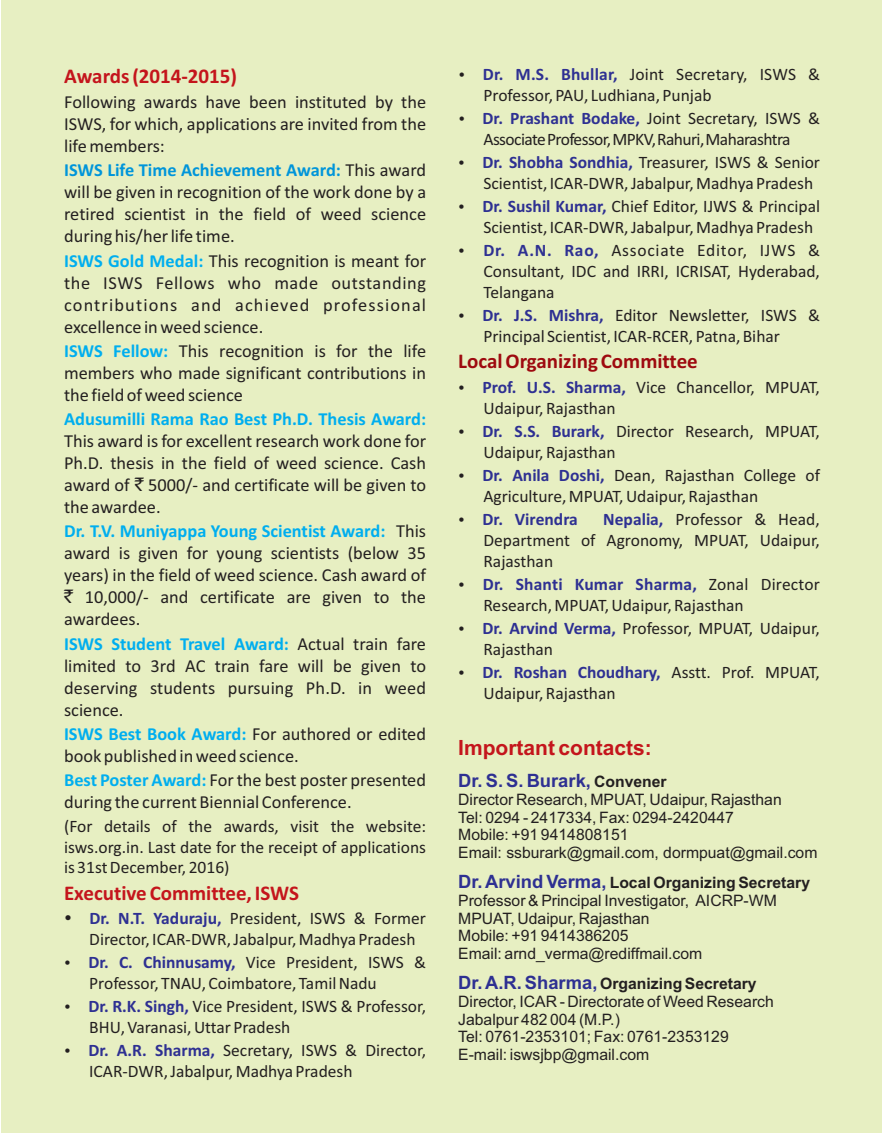
<style>
.page{position:relative;width:882px;height:1134px;background:#fff}
.page>*{position:absolute;margin:0;border:0;box-sizing:border-box;transform-origin:0 0}
.t1{font:700 21px "Calibri";color:#c4151c}
.t2{font:700 21px "Calibri";color:#9e0a0f}
.t3{font:700 21px "Arial";color:#c4151c}
.t4{font:18.38px/22.1px "Calibri";color:#231f20;text-align:justify}
.t5{font:700 18.38px "Calibri";color:#00aeef}
.t6{font:700 18.38px "Arial";color:#2e3092}
.t7{font:17.5px/21px "Calibri";color:#231f20}
.t8{font:17.5px/21px "Calibri";letter-spacing:-.035em;color:#231f20;text-align:center}
.t9{font:700 17.5px "Calibri";color:#2e3092}
.t10{font:15.75px/17.7px "Arial";color:#231f20}
.s1{font-weight:700;color:#0095da}
.s2{font-weight:700;color:#00aeef}
.s3{font-family:"Rupee Foradian"}
.s4{font-weight:700;color:#2e3092}
.s5{color:#231f20}
.s6{font-size:15.75px;color:#231f20}
.s7{font-weight:700;font-size:18.38px;color:#2e3092}
.s8{font-weight:700}
</style>
<div class="page">
<div style="left:1px;top:0;width:881px;height:1133px;background:#e7efc2"></div>
<p class="t1" style="left:64px;top:67px;width:174px">Awards (2014‐2015)</p>
<p class="t4" style="left:64px;top:92px;width:364px">Following awards have been instituted by the ISWS, for which, applications are invited from the life members:</p>
<p class="t4" style="left:64px;top:161px;width:364px"><span class="s1">ISWS Life Time Achievement Award:</span> This award will be given in recognition of the work done by a retired scientist in the field of weed science during his/her life time.</p>
<p class="t4" style="left:64px;top:251px;width:364px"><span class="s2">ISWS Gold Medal:</span> This recognition is meant for the ISWS Fellows who made outstanding contributions and achieved professional excellence in weed science.</p>
<p class="t4" style="left:64px;top:341px;width:364px"><span class="s2">ISWS Fellow:</span> This recognition is for the life members who made significant contributions in the field of weed science</p>
<p class="t5" style="left:64px;top:411px;width:364px">Adusumilli Rama Rao Best Ph.D. Thesis Award:</p>
<p class="t4" style="left:64px;top:431px;width:364px">This award is for excellent research work done for Ph.D. thesis in the field of weed science. Cash award of <span class="s3">`</span> 5000/‐ and certificate will be given to the awardee.</p>
<p class="t4" style="left:64px;top:522px;width:364px"><span class="s2">Dr. T.V. Muniyappa Young Scientist Award:</span> This award is given for young scientists (below 35 years) in the field of weed science. Cash award of <span class="s3">`</span> 10,000/‐ and certificate are given to the awardees.</p>
<p class="t4" style="left:64px;top:634px;width:364px"><span class="s2">ISWS Student Travel Award:</span> Actual train fare limited to 3rd AC train fare will be given to deserving students pursuing Ph.D. in weed science.</p>
<p class="t4" style="left:64px;top:724px;width:364px"><span class="s2">ISWS Best Book Award:</span> For authored or edited book published in weed science.</p>
<p class="t4" style="left:64px;top:771px;width:364px"><span class="s2">Best Poster Award:</span> For the best poster presented during the current Biennial Conference.</p>
<p class="t7" style="left:64px;top:817px;width:364px;text-align:justify">(For details of the awards, visit the website: isws.org.in. Last date for the receipt of applications is 31st December, 2016)</p>
<p class="t1" style="left:64px;top:884px;width:237px">Executive Committee, ISWS</p>
<p class="t7" style="left:89px;top:909px;width:338px;text-indent:-25px">• <span class="s4">Dr. N.T. Yaduraju,</span> President, ISWS &amp; Former<br>Director, ICAR‐DWR, Jabalpur, Madhya Pradesh</p>
<p class="t7" style="left:89px;top:953px;width:338px;text-indent:-25px">• <span class="s4">Dr. C. Chinnusamy,</span> Vice President, ISWS &amp;<br>Professor, TNAU, Coimbatore, Tamil Nadu</p>
<p class="t7" style="left:89px;top:997px;width:338px;text-indent:-25px">• <span class="s4">Dr. R.K. Singh,</span> Vice President, ISWS &amp; Professor,<br>BHU, Varanasi, Uttar Pradesh</p>
<p class="t7" style="left:89px;top:1041px;width:338px;text-indent:-25px">• <span class="s4">Dr. A.R. Sharma,</span> Secretary, ISWS &amp; Director,<br>ICAR‐DWR, Jabalpur, Madhya Pradesh</p>
<p class="t7" style="left:484px;top:65px;width:338px;text-indent:-25px">• <span class="s4">Dr. M.S. Bhullar,</span> Joint Secretary, ISWS &amp;<br>Professor, PAU, Ludhiana, Punjab</p>
<p class="t8" style="left:458px;top:109px;width:363px">• <span class="s4">Dr. Prashant Bodake,</span> Joint Secretary, ISWS &amp;<br>AssociateProfessor,MPKV,Rahuri,Maharashtra</p>
<p class="t7" style="left:484px;top:153px;width:338px;text-indent:-25px">• <span class="s4">Dr. Shobha Sondhia,</span> Treasurer, ISWS &amp; Senior<br>Scientist, ICAR‐DWR, Jabalpur, Madhya Pradesh</p>
<p class="t7" style="left:484px;top:197px;width:338px;text-indent:-25px">• <span class="s4">Dr. Sushil Kumar,</span> Chief Editor, IJWS &amp; Principal<br>Scientist, ICAR‐DWR, Jabalpur, Madhya Pradesh</p>
<p class="t7" style="left:483px;top:241px;width:338px;text-align:justify;text-indent:-25px">• <span class="s4">Dr. A.N. Rao,</span> Associate Editor, IJWS &amp; Consultant, IDC and IRRI, ICRISAT, Hyderabad, Telangana</p>
<p class="t7" style="left:483px;top:306px;width:338px;text-indent:-25px">• <span class="s4">Dr. J.S. Mishra,</span> Editor Newsletter, ISWS &amp;<br>Principal Scientist, ICAR‐RCER, Patna, Bihar</p>
<p class="t2" style="left:458px;top:353px;width:241px">Local Organizing Committee</p>
<p class="t7" style="left:483px;top:378px;width:338px;text-indent:-25px">• <span class="s4">Prof. U.S. Sharma,</span> Vice Chancellor, MPUAT,<br>Udaipur, Rajasthan</p>
<p class="t7" style="left:483px;top:422px;width:338px;text-indent:-25px">• <span class="s4">Dr. S.S. Burark,</span> Director Research, MPUAT,<br>Udaipur, Rajasthan</p>
<p class="t7" style="left:483px;top:466px;width:338px;text-indent:-25px">• <span class="s4">Dr. Anila Doshi,</span> Dean, Rajasthan College of<br>Agriculture, MPUAT, Udaipur, Rajasthan</p>
<p class="t9" style="left:458px;top:512px;width:121px"><span class="s5">•</span> Dr. Virendra</p>
<p class="t7" style="left:483px;top:510px;width:338px;text-align:justify;text-indent:120px"><span class="s4">Nepalia,</span> Professor &amp; Head, Department of Agronomy, MPUAT, Udaipur, Rajasthan</p>
<p class="t7" style="left:483px;top:575px;width:338px;text-indent:-25px">• <span class="s4">Dr. Shanti Kumar Sharma,</span> Zonal Director<br>Research, MPUAT, Udaipur, Rajasthan</p>
<p class="t7" style="left:483px;top:619px;width:338px;text-indent:-25px">• <span class="s4">Dr. Arvind Verma,</span> Professor, MPUAT, Udaipur,<br>Rajasthan</p>
<p class="t7" style="left:483px;top:663px;width:338px;text-indent:-25px">• <span class="s4">Dr. Roshan Choudhary,</span> Asstt. Prof. MPUAT,<br>Udaipur, Rajasthan</p>
<p class="t3" style="left:458px;top:740px;width:195px">Important contacts:</p>
<p class="t6" style="left:458px;top:774px;width:210px">Dr. S. S. Burark, <span class="s6">Convener</span></p>
<p class="t10" style="left:458px;top:792px;width:361px">Director Research, MPUAT, Udaipur, Rajasthan<br>Tel: 0294 - 2417334, Fax: 0294-2420447<br>Mobile: +91 9414808151<br>Email: ssburark@gmail.com, dormpuat@gmail.com</p>
<p class="t10" style="left:458px;top:875px;width:353px"><span class="s7">Dr. Arvind Verma,</span> <span class="s8">Local Organizing Secretary </span>Professor &amp; Principal Investigator, AICRP-WM MPUAT, Udaipur, Rajasthan<br>Mobile: +91 9414386205<br>Email: arnd_verma@rediffmail.com</p>
<p class="t10" style="left:458px;top:976px;width:317px"><span class="s7">Dr. A.R. Sharma,</span> <span class="s8">Organizing Secretary </span>Director, ICAR - Directorate of Weed Research Jabalpur 482 004 (M.P.)<br>Tel: 0761-2353101; Fax: 0761-2353129<br>E-mail: iswsjbp@gmail.com</p>
</div>
